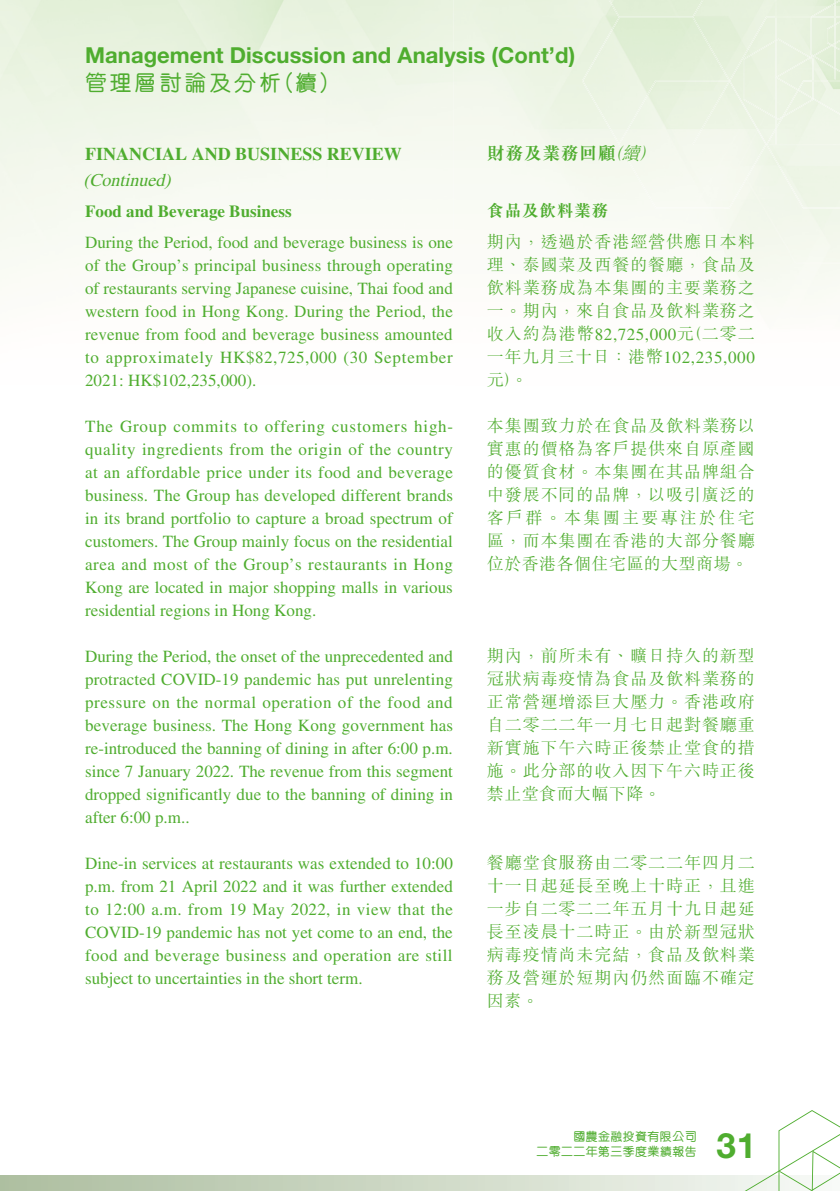
<style>
.page{position:relative;width:840px;height:1191px;background:#fff}
.page>*{position:absolute;margin:0;border:0;box-sizing:border-box;transform-origin:0 0}
.t1{font:700 35px "Helvetica Neue LT Std";color:#4fad2f}
.t2{font:700 22px "Helvetica Neue LT Std";letter-spacing:.005em;color:#4fad2f}
.t3{font:500 22px "M Yuen HK";letter-spacing:.13em;color:#4fad2f}
.t4{font:700 18px "Times LT Std";color:#4fad2f}
.t5{font:italic 18px "Times LT Std";color:#4fad2f}
.t6{font:700 18px "M Sung HK";letter-spacing:.025em;color:#4fad2f}
.t7{font:17px/23px "Times LT Std";color:#4fad2f;text-align:justify}
.t8{font:300 17px/23px "M Sung HK";letter-spacing:.055em;color:#4fad2f;text-align:justify}
.t9{font:700 17px "Times LT Std";color:#4fad2f}
.t10{font:17px "Times LT Std";letter-spacing:.035em;color:#4fad2f}
.t11{font:700 17px "M Sung HK";letter-spacing:.025em;color:#4fad2f}
.t12{font:500 12px/15px "M Yuen HK";letter-spacing:.03em;color:#4fad2f;text-align:right}
.s1{font-weight:300;font-style:italic}
.s2{font-family:"Times LT Std";font-weight:400}
.s3{font-family:"M Sung HK";font-weight:300}
</style>
<div class="page">
<div style="left:583px;top:145px;width:183px;height:63px;background:#f5f8ee"></div>
<img style="left:813px;top:81px;width:26px;height:17px">
<img style="left:776px;top:33px;width:34px;height:6px">
<div style="left:712px;top:0;width:127px;height:33px;background:#e7f2dd"></div>
<img style="left:581px;top:17px;width:148px;height:128px">
<div style="left:618px;top:145px;width:147px;height:63px;background:#f5f9ef"></div>
<img style="left:618px;top:80px;width:111px;height:65px">
<div style="left:729px;top:17px;width:46px;height:64px;background:#e8f2de"></div>
<img style="left:776px;top:17px;width:34px;height:1px">
<img style="left:835px;top:17px;width:4px;height:5px">
<img style="left:729px;top:81px;width:37px;height:64px">
<div style="left:766px;top:118px;width:73px;height:91px;background:#eff6e8"></div>
<img style="left:783px;top:118px;width:30px;height:2px">
<div style="left:742px;top:39px;width:71px;height:79px;background:#eaf3e2"></div>
<svg style="left:813px;top:80px;width:26px;height:1px"></svg>
<img style="left:835px;top:22px;width:4px;height:11px">
<img style="left:810px;top:3px;width:24px;height:31px">
<img style="left:813px;top:58px;width:26px;height:16px">
<img style="left:598px;top:0;width:114px;height:17px">
<img style="left:618px;top:17px;width:75px;height:1px">
<img style="left:775px;top:78px;width:1px;height:38px">
<svg style="left:775px;top:116px;width:8px;height:29px"></svg>
<img style="left:775px;top:18px;width:1px;height:58px">
<svg style="left:775px;top:0;width:1px;height:18px"></svg>
<img style="left:834px;top:58px;width:1px;height:21px">
<img style="left:834px;top:6px;width:1px;height:27px">
<svg style="left:834px;top:0;width:5px;height:6px"></svg>
<img style="left:813px;top:98px;width:26px;height:27px">
<img style="left:776px;top:58px;width:32px;height:41px">
<img style="left:809px;top:34px;width:30px;height:24px">
<img style="left:808px;top:57px;width:5px;height:42px">
<svg style="left:830px;top:33px;width:9px;height:15px"></svg>
<svg style="left:0;top:1175px;width:716px;height:16px;background:#cad6c2"></svg>
<svg style="left:716px;top:1110px;width:123px;height:81px"></svg>
<p class="t2" style="left:85px;top:41px;width:491px">Management Discussion and Analysis (Cont’d)</p>
<p class="t3" style="left:85px;top:71px;width:256px">管理層討論及分析（續）</p>
<p class="t4" style="left:85px;top:143px;width:318px">FINANCIAL AND BUSINESS REVIEW</p>
<p class="t5" style="left:83px;top:169px;width:93px">(Continued)</p>
<p class="t9" style="left:85px;top:201px;width:208px">Food and Beverage Business</p>
<p class="t7" style="left:85px;top:230px;width:369px">During the Period, food and beverage business is one of the Group’s principal business through operating of restaurants serving Japanese cuisine, Thai food and western food in Hong Kong. During the Period, the revenue from food and beverage business amounted to approximately HK$82,725,000 (30 September 2021: HK$102,235,000).</p>
<p class="t7" style="left:85px;top:414px;width:369px">The Group commits to offering customers high&shy;quality ingredients from the origin of the country at an affordable price under its food and beverage business. The Group has developed different brands in its brand portfolio to capture a broad spectrum of customers. The Group mainly focus on the residential area and most of the Group’s restaurants in Hong Kong are located in major shopping malls in various residential regions in Hong Kong.</p>
<p class="t7" style="left:85px;top:644px;width:369px">During the Period, the onset of the unprecedented and protracted COVID-19 pandemic has put unrelenting pressure on the normal operation of the food and beverage business. The Hong Kong government has re-introduced the banning of dining in after 6:00 p.m. since 7 January 2022. The revenue from this segment dropped significantly due to the banning of dining in after 6:00 p.m..</p>
<p class="t7" style="left:85px;top:851px;width:369px">Dine-in services at restaurants was extended to 10:00 p.m. from 21 April 2022 and it was further extended to 12:00 a.m. from 19 May 2022, in view that the COVID-19 pandemic has not yet come to an end, the food and beverage business and operation are still subject to uncertainties in the short term.</p>
<p class="t6" style="left:486px;top:144px;width:176px">財務及業務回顧<span class="s1">（續）</span></p>
<p class="t11" style="left:486px;top:202px;width:123px">食品及飲料業務</p>
<p class="t8" style="left:486px;top:229px;width:269px">期內，透過於香港經營供應日本料理、泰國菜及西餐的餐廳，食品及飲料業務成為本集團的主要業務之一。期內，來自食品及飲料業務之收入約為港幣<span class="s2">82,725,000</span>元（二零二</p>
<p class="t10" style="left:486px;top:347px;width:269px"><span class="s3">一年九月三十日：港幣</span>102,235,000</p>
<p class="t8" style="left:486px;top:367px;width:42px">元）。</p>
<p class="t8" style="left:486px;top:413px;width:269px">本集團致力於在食品及飲料業務以實惠的價格為客戶提供來自原產國的優質食材。本集團在其品牌組合中發展不同的品牌，以吸引廣泛的客戶群。本集團主要專注於住宅區，而本集團在香港的大部分餐廳位於香港各個住宅區的大型商場。</p>
<p class="t8" style="left:486px;top:643px;width:269px">期內，前所未有、曠日持久的新型冠狀病毒疫情為食品及飲料業務的正常營運增添巨大壓力。香港政府自二零二二年一月七日起對餐廳重新實施下午六時正後禁止堂食的措施。此分部的收入因下午六時正後禁止堂食而大幅下降。</p>
<p class="t8" style="left:486px;top:850px;width:269px">餐廳堂食服務由二零二二年四月二十一日起延長至晚上十時正，且進一步自二零二二年五月十九日起延長至凌晨十二時正。由於新型冠狀病毒疫情尚未完結，食品及飲料業務及營運於短期內仍然面臨不確定因素。</p>
<p class="t12" style="left:536px;top:1129px;width:162px">國農金融投資有限公司<br>二零二二年第三季度業績報告</p>
<h1 class="t1" style="left:716px;top:1124px;width:41px">31</h1>
</div>
